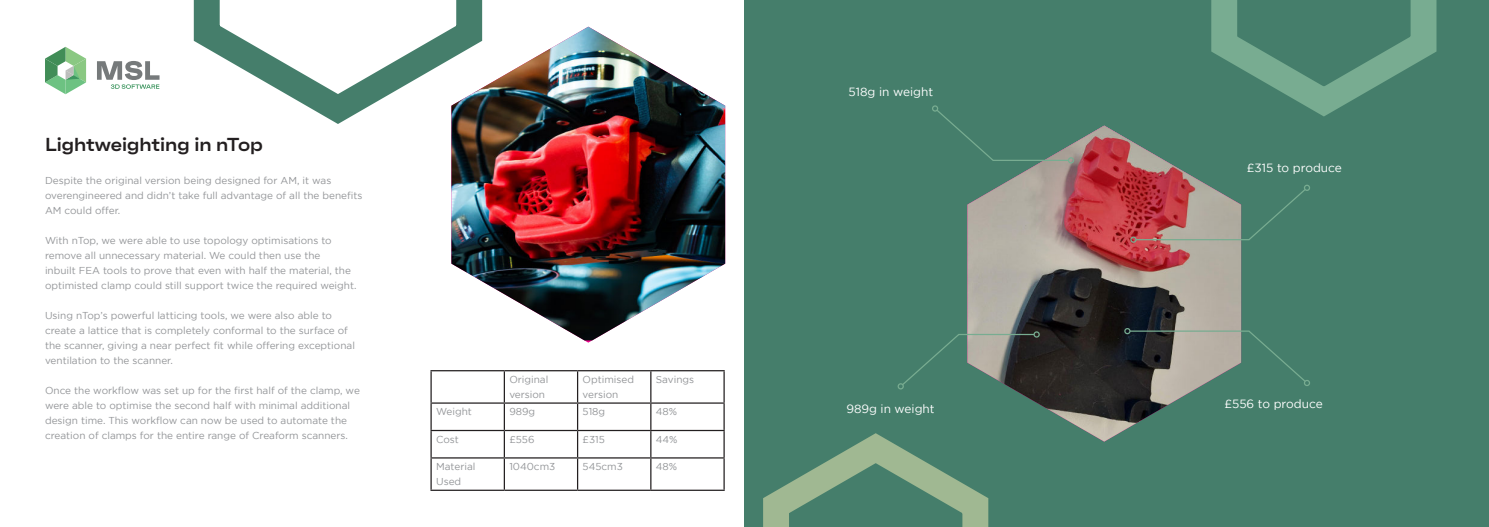
<style>
.page{position:relative;width:1489px;height:527px;background:#fff}
.page>*{position:absolute;margin:0;border:0;box-sizing:border-box;transform-origin:0 0}
.t1{font:600 expanded 18.75px "Faktum";color:#231f20}
.t2{font:11.88px "Gotham";color:#fff}
.t3{font:10px/15px "Gotham";color:#939598}
</style>
<div class="page">
<svg style="left:97px;top:61px;width:62px;height:28px"></svg>
<svg style="left:45px;top:47px;width:41px;height:47px"></svg>
<div style="left:744px;top:0;width:744px;height:526px;background:#457e6b"></div>
<img style="left:967px;top:125px;width:273px;height:316px">
<img style="left:451px;top:27px;width:274px;height:313px">
<svg style="left:935px;top:108px;width:134px;height:53px"></svg>
<div style="left:931px;top:105px;width:7px;height:6px;border:1px solid #78ac91;border-radius:50%"></div>
<div style="left:1067px;top:157px;width:7px;height:6px;border:1px solid #78ac91;border-radius:50%"></div>
<div style="left:1303px;top:184px;width:6px;height:7px;border:1px solid #78ac91;border-radius:50%"></div>
<svg style="left:1130px;top:187px;width:176px;height:55px"></svg>
<svg style="left:1128px;top:329px;width:178px;height:54px"></svg>
<div style="left:1303px;top:379px;width:6px;height:7px;border:1px solid #78ac91;border-radius:50%"></div>
<div style="left:1124px;top:327px;width:6px;height:7px;border:1px solid #78ac91;border-radius:50%"></div>
<svg style="left:897px;top:331px;width:142px;height:58px"></svg>
<svg style="left:1198px;top:0;width:239px;height:131px"></svg>
<svg style="left:763px;top:418px;width:247px;height:108px"></svg>
<svg style="left:193px;top:0;width:311px;height:139px"></svg>
<hr style="left:430px;top:370px;width:74px;height:1px;background:#231f20">
<hr style="left:430px;top:371px;width:1px;height:31px;background:#231f20">
<hr style="left:504px;top:370px;width:73px;height:1px;background:#231f20">
<hr style="left:503px;top:371px;width:2px;height:31px;background:#231f20">
<hr style="left:577px;top:370px;width:74px;height:1px;background:#231f20">
<hr style="left:577px;top:371px;width:1px;height:31px;background:#231f20">
<hr style="left:651px;top:370px;width:73px;height:1px;background:#231f20">
<hr style="left:650px;top:371px;width:1px;height:31px;background:#231f20">
<hr style="left:723px;top:371px;width:1px;height:31px;background:#231f20">
<hr style="left:430px;top:402px;width:74px;height:1px;background:#231f20">
<hr style="left:504px;top:402px;width:73px;height:1px;background:#231f20">
<hr style="left:503px;top:403px;width:2px;height:26px;background:#231f20">
<hr style="left:577px;top:402px;width:74px;height:1px;background:#231f20">
<hr style="left:651px;top:402px;width:73px;height:1px;background:#231f20">
<hr style="left:430px;top:429px;width:74px;height:1px;background:#231f20">
<svg style="left:430px;top:403px;width:1px;height:54px"></svg>
<hr style="left:504px;top:429px;width:73px;height:1px;background:#231f20">
<hr style="left:503px;top:430px;width:2px;height:27px;background:#231f20">
<hr style="left:577px;top:429px;width:74px;height:1px;background:#231f20">
<svg style="left:577px;top:403px;width:1px;height:54px"></svg>
<hr style="left:651px;top:429px;width:73px;height:1px;background:#231f20">
<svg style="left:650px;top:403px;width:1px;height:54px"></svg>
<svg style="left:723px;top:403px;width:1px;height:54px"></svg>
<hr style="left:430px;top:457px;width:74px;height:1px;background:#231f20">
<hr style="left:430px;top:458px;width:1px;height:31px;background:#231f20">
<hr style="left:504px;top:457px;width:73px;height:1px;background:#231f20">
<hr style="left:503px;top:458px;width:2px;height:31px;background:#231f20">
<hr style="left:577px;top:457px;width:74px;height:1px;background:#231f20">
<hr style="left:577px;top:458px;width:1px;height:31px;background:#231f20">
<hr style="left:651px;top:457px;width:73px;height:1px;background:#231f20">
<hr style="left:650px;top:458px;width:1px;height:31px;background:#231f20">
<hr style="left:723px;top:458px;width:1px;height:31px;background:#231f20">
<hr style="left:430px;top:489px;width:74px;height:1px;background:#231f20">
<hr style="left:504px;top:489px;width:73px;height:1px;background:#231f20">
<hr style="left:577px;top:489px;width:74px;height:1px;background:#231f20">
<hr style="left:651px;top:489px;width:73px;height:1px;background:#231f20">
<p class="t2" style="left:848px;top:87px;width:86px">518g in weight</p>
<h1 class="t1" style="left:45px;top:137px;width:219px">Lightweighting in nTop</h1>
<p class="t3" style="left:45px;top:173px;width:319px">Despite the original version being designed for AM, it was overengineered and didn’t take full advantage of all the benefits<br>AM could offer.</p>
<p class="t3" style="left:45px;top:233px;width:313px">With nTop, we were able to use topology optimisations to remove all unnecessary material. We could then use the<br>inbuilt FEA tools to prove that even with half the material, the optimisted clamp could still support twice the required weight.</p>
<p class="t3" style="left:45px;top:308px;width:311px">Using nTop’s powerful latticing tools, we were also able to create a lattice that is completely conformal to the surface of the scanner, giving a near perfect fit while offering exceptional ventilation to the scanner.</p>
<p class="t3" style="left:45px;top:383px;width:316px">Once the workflow was set up for the first half of the clamp, we were able to optimise the second half with minimal additional design time. This workflow can now be used to automate the creation of clamps for the entire range of Creaform scanners.</p>
<p class="t2" style="left:1224px;top:398px;width:100px">£556 to produce</p>
<p class="t2" style="left:1246px;top:163px;width:96px">£315 to produce</p>
<p class="t3" style="left:509px;top:372px;width:41px">Original version</p>
<p class="t3" style="left:582px;top:372px;width:53px">Optimised version</p>
<p class="t3" style="left:656px;top:372px;width:40px">Savings</p>
<p class="t2" style="left:846px;top:404px;width:90px">989g in weight</p>
<p class="t3" style="left:436px;top:404px;width:37px">Weight</p>
<p class="t3" style="left:509px;top:404px;width:27px">989g</p>
<p class="t3" style="left:582px;top:404px;width:24px">518g</p>
<p class="t3" style="left:656px;top:404px;width:23px">48%</p>
<p class="t3" style="left:436px;top:432px;width:24px">Cost</p>
<p class="t3" style="left:509px;top:432px;width:27px">£556</p>
<p class="t3" style="left:582px;top:432px;width:24px">£315</p>
<p class="t3" style="left:656px;top:432px;width:23px">44%</p>
<p class="t3" style="left:436px;top:459px;width:41px">Material<br>Used</p>
<p class="t3" style="left:509px;top:459px;width:47px">1040cm3</p>
<p class="t3" style="left:582px;top:459px;width:42px">545cm3</p>
<p class="t3" style="left:656px;top:459px;width:23px">48%</p>
</div>
